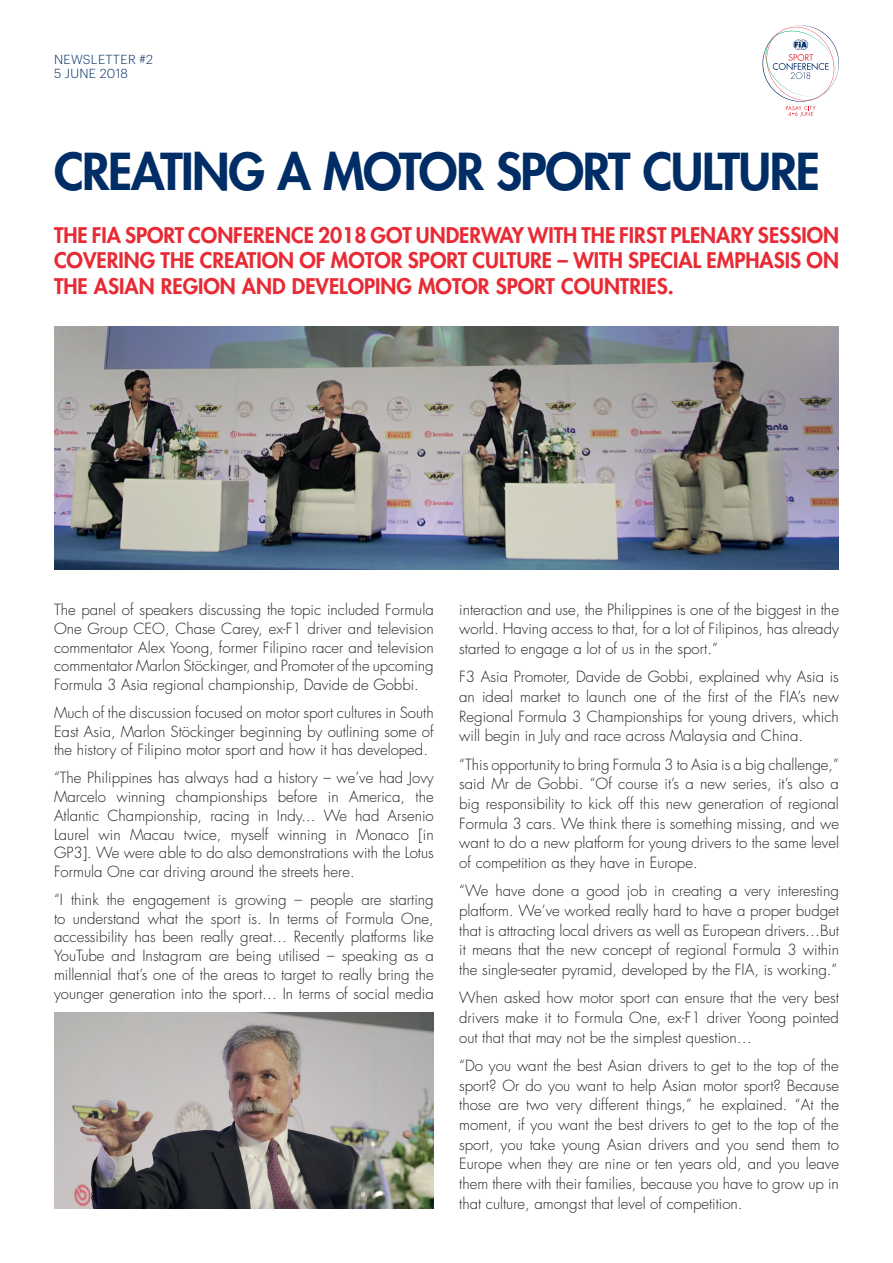
<style>
.page{position:relative;width:893px;height:1263px;background:#fff}
.page>*{position:absolute;margin:0;border:0;box-sizing:border-box;transform-origin:0 0}
.t1{font:800 49.5px "Futura Std";letter-spacing:-.03em;color:#002d66}
.t2{font:800 21px/25.2px "Futura Std";color:#e82a34;text-align:justify}
.t3{font:300 15px/19.6px "Futura Std";color:#231f20;text-align:justify}
.t4{font:300 12.75px/13px "Graphik";letter-spacing:.025em;color:#002d66}
</style>
<div class="page">
<svg style="left:762px;top:25px;width:77px;height:91px"></svg>
<img style="left:54px;top:326px;width:785px;height:244px">
<img style="left:54px;top:1012px;width:380px;height:197px">
<p class="t4" style="left:54px;top:52px;width:101px">NEWSLETTER #2<br>5 JUNE 2018</p>
<h1 class="t1" style="left:54px;top:140px;width:767px">CREATING A MOTOR SPORT CULTURE</h1>
<h2 class="t2" style="left:54px;top:223px;width:786px">THE FIA SPORT CONFERENCE 2018 GOT UNDERWAY WITH THE FIRST PLENARY SESSION COVERING THE CREATION OF MOTOR SPORT CULTURE – WITH SPECIAL EMPHASIS ON THE ASIAN REGION AND DEVELOPING MOTOR SPORT COUNTRIES.</h2>
<p class="t3" style="left:54px;top:600px;width:381px;line-height:18.9px">The panel of speakers discussing the topic included Formula One Group CEO, Chase Carey, ex-F1 driver and television commentator Alex Yoong, former Filipino racer and television commentator Marlon Stöckinger, and Promoter of the upcoming Formula 3 Asia regional championship, Davide de Gobbi.</p>
<p class="t3" style="left:54px;top:703px;width:381px;line-height:18.9px">Much of the discussion focused on motor sport cultures in South East Asia, Marlon Stöckinger beginning by outlining some of the history of Filipino motor sport and how it has developed.</p>
<p class="t3" style="left:54px;top:768px;width:381px;line-height:18.9px">“The Philippines has always had a history – we’ve had Jovy Marcelo winning championships before in America, the Atlantic Championship, racing in Indy... We had Arsenio Laurel win Macau twice, myself winning in Monaco [in GP3]. We were able to do also demonstrations with the Lotus Formula One car driving around the streets here.</p>
<p class="t3" style="left:54px;top:890px;width:381px;line-height:18.9px">“I think the engagement is growing – people are starting to understand what the sport is. In terms of Formula One, accessibility has been really great… Recently platforms like YouTube and Instagram are being utilised – speaking as a millennial that’s one of the areas to target to really bring the younger generation into the sport… In terms of social media</p>
<p class="t3" style="left:459px;top:600px;width:381px">interaction and use, the Philippines is one of the biggest in the world. Having access to that, for a lot of Filipinos, has already started to engage a lot of us in the sport.”</p>
<p class="t3" style="left:459px;top:667px;width:381px">F3 Asia Promoter, Davide de Gobbi, explained why Asia is an ideal market to launch one of the first of the FIA’s new Regional Formula 3 Championships for young drivers, which will begin in July and race across Malaysia and China.</p>
<p class="t3" style="left:459px;top:755px;width:381px">“This opportunity to bring Formula 3 to Asia is a big challenge,” said Mr de Gobbi. “Of course it’s a new series, it’s also a big responsibility to kick off this new generation of regional Formula 3 cars. We think there is something missing, and we want to do a new platform for young drivers to the same level of competition as they have in Europe.</p>
<p class="t3" style="left:459px;top:881px;width:381px">“We have done a good job in creating a very interesting platform. We’ve worked really hard to have a proper budget that is attracting local drivers as well as European drivers…But it means that the new concept of regional Formula 3 within the single-seater pyramid, developed by the FIA, is working.”</p>
<p class="t3" style="left:459px;top:988px;width:381px">When asked how motor sport can ensure that the very best drivers make it to Formula One, ex-F1 driver Yoong pointed out that that may not be the simplest question…</p>
<p class="t3" style="left:459px;top:1056px;width:381px">“Do you want the best Asian drivers to get to the top of the sport? Or do you want to help Asian motor sport? Because those are two very different things,” he explained. “At the moment, if you want the best drivers to get to the top of the sport, you take young Asian drivers and you send them to Europe when they are nine or ten years old, and you leave them there with their families, because you have to grow up in that culture, amongst that level of competition.</p>
</div>
